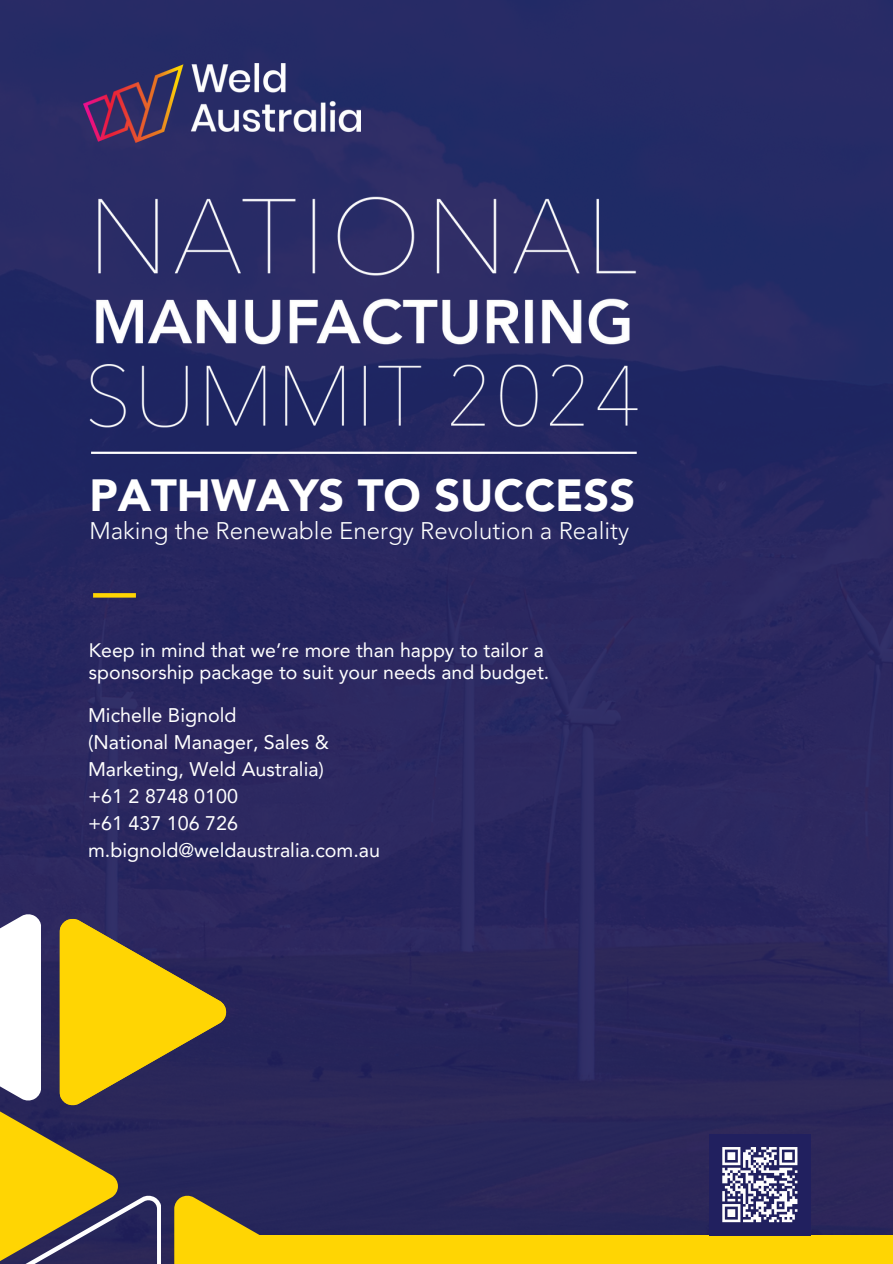
<style>
.page{position:relative;width:893px;height:1264px;background:#fff}
.page>*{position:absolute;margin:0;border:0;box-sizing:border-box;transform-origin:0 0}
.t1{font:900 45px "Avenir LT Pro";color:#fff}
.t2{font:300 24px "Avenir LT Pro";color:#fff}
.t3{font:19.65px "Avenir LT Pro";color:#fff}
.t4{font:19.5px "Avenir LT Pro";color:#fff}
</style>
<div class="page">
<img style="left:0;top:0;width:892px;height:1263px">
<svg style="left:93px;top:593px;width:43px;height:4px"></svg>
<svg style="left:0;top:1092px;width:118px;height:103px;background:#99812b"></svg>
<svg style="left:60px;top:918px;width:166px;height:187px;background:#a68c28"></svg>
<div style="left:0;top:913px;width:41px;height:188px;background:#fff"></div>
<svg style="left:0;top:1195px;width:161px;height:68px;background:#847448"></svg>
<svg style="left:174px;top:1195px;width:167px;height:68px;background:#796938"></svg>
<div style="left:210px;top:1235px;width:682px;height:28px;background:#ffd503"></div>
<img style="left:72px;top:178px;width:606px;height:344px">
<img style="left:84px;top:63px;width:277px;height:80px">
<hr style="left:91px;top:451px;width:545px;height:3px;background:#fff">
<div style="left:709px;top:1134px;width:101px;height:101px;background:#21205f"></div>
<svg style="left:722px;top:1147px;width:76px;height:76px"></svg>
<p class="t1" style="left:89px;top:477px;width:547px">PATHWAYS TO SUCCESS</p>
<p class="t2" style="left:89px;top:521px;width:541px">Making the Renewable Energy Revolution a Reality</p>
<p class="t4" style="left:89px;top:642px;width:456px">Keep in mind that we’re more than happy to tailor a</p>
<p class="t4" style="left:89px;top:664px;width:462px">sponsorship package to suit your needs and budget.</p>
<p class="t3" style="left:88px;top:707px;width:150px">Michelle Bignold</p>
<p class="t3" style="left:88px;top:734px;width:242px">(National Manager, Sales &amp;</p>
<p class="t3" style="left:88px;top:761px;width:237px">Marketing, Weld Australia)</p>
<p class="t3" style="left:88px;top:788px;width:151px">+61 2 8748 0100</p>
<p class="t3" style="left:88px;top:815px;width:151px">+61 437 106 726</p>
<p class="t3" style="left:88px;top:842px;width:293px">m.bignold@weldaustralia.com.au</p>
</div>
